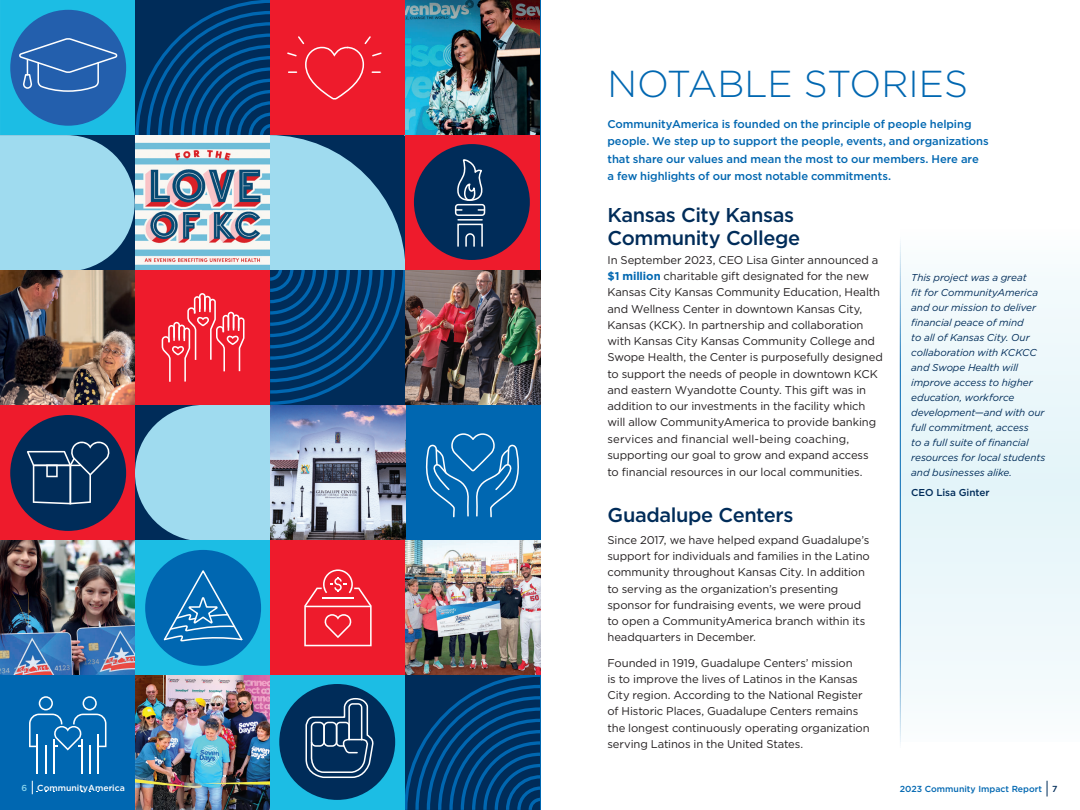
<style>
.page{position:relative;width:1080px;height:810px;background:#fff}
.page>*{position:absolute;margin:0;border:0;box-sizing:border-box;transform-origin:0 0}
.t1{font:300 37.5px "Gotham";color:#0067b1}
.t2{font:500 20px/22.5px "Gotham";letter-spacing:-.02em;color:#002c59}
.t3{font:11.25px/16.2px "Gotham";letter-spacing:-.01em;color:#231f20}
.t4{font:500 11.25px/17.5px "Gotham";letter-spacing:-.005em;color:#0067b1}
.t5{font:italic 10px/15px "Gotham";letter-spacing:-.01em;color:#002c59}
.t6{font:500 10px "Gotham";letter-spacing:-.005em;color:#002c59}
.t7{font:500 8.75px "Gotham";color:#0067b1}
.t8{font:500 8.75px "Gotham";color:#fff}
.t9{font:500 8.75px "Gotham";color:#002c59}
.t10{font:500 8.75px "Gotham";color:#88d4ed}
.s1{font-weight:700;color:#0067b1}
</style>
<div class="page">
<svg style="left:1047px;top:781px;width:1px;height:15px"></svg>
<div style="left:900px;top:230px;width:180px;height:512px;background:#eef8fb"></div>
<hr style="left:900px;top:235px;width:1px;height:513px;background:#0067b1">
<img style="left:0;top:0;width:540px;height:810px">
<img style="left:135px;top:135px;width:135px;height:135px">
<img style="left:0;top:540px;width:135px;height:135px">
<img style="left:0;top:270px;width:135px;height:135px">
<p class="t10" style="left:22px;top:782px;width:7px">6</p>
<p class="t8" style="left:37px;top:782px;width:89px">CommunityAmerica</p>
<p class="t1" style="left:608px;top:61px;width:362px">NOTABLE STORIES</p>
<p class="t4" style="left:608px;top:115px;width:383px">CommunityAmerica is founded on the principle of people helping people. We step up to support the people, events, and organizations that share our values and mean the most to our members. Here are<br>a few highlights of our most notable commitments.</p>
<p class="t2" style="left:608px;top:204px;width:194px">Kansas City Kansas<br>Community College</p>
<p class="t3" style="left:608px;top:252px;width:277px">In September 2023, CEO Lisa Ginter announced a <span class="s1">$1 million</span> charitable gift designated for the new Kansas City Kansas Community Education, Health and Wellness Center in downtown Kansas City, Kansas (KCK). In partnership and collaboration with Kansas City Kansas Community College and Swope Health, the Center is purposefully designed to support the needs of people in downtown KCK and eastern Wyandotte County. This gift was in addition to our investments in the facility which will allow CommunityAmerica to provide banking services and financial well-being coaching, supporting our goal to grow and expand access</p>
<p class="t3" style="left:608px;top:464px;width:257px">to financial resources in our local communities.</p>
<p class="t2" style="left:608px;top:503px;width:187px">Guadalupe Centers</p>
<p class="t3" style="left:608px;top:532px;width:264px">Since 2017, we have helped expand Guadalupe’s support for individuals and families in the Latino community throughout Kansas City. In addition to serving as the organization’s presenting sponsor for fundraising events, we were proud to open a CommunityAmerica branch within its headquarters in December.</p>
<p class="t3" style="left:608px;top:654px;width:264px">Founded in 1919, Guadalupe Centers’ mission<br>is to improve the lives of Latinos in the Kansas City region. According to the National Register of Historic Places, Guadalupe Centers remains the longest continuously operating organization serving Latinos in the United States.</p>
<p class="t5" style="left:911px;top:270px;width:136px">This project was a great<br>fit for CommunityAmerica and our mission to deliver financial peace of mind<br>to all of Kansas City. Our collaboration with KCKCC and Swope Health will improve access to higher education, workforce development—and with our full commitment, access<br>to a full suite of financial resources for local students and businesses alike.</p>
<p class="t6" style="left:911px;top:486px;width:80px">CEO Lisa Ginter</p>
<p class="t7" style="left:900px;top:783px;width:144px">2023 Community Impact Report</p>
<p class="t9" style="left:1052px;top:783px;width:7px">7</p>
</div>
